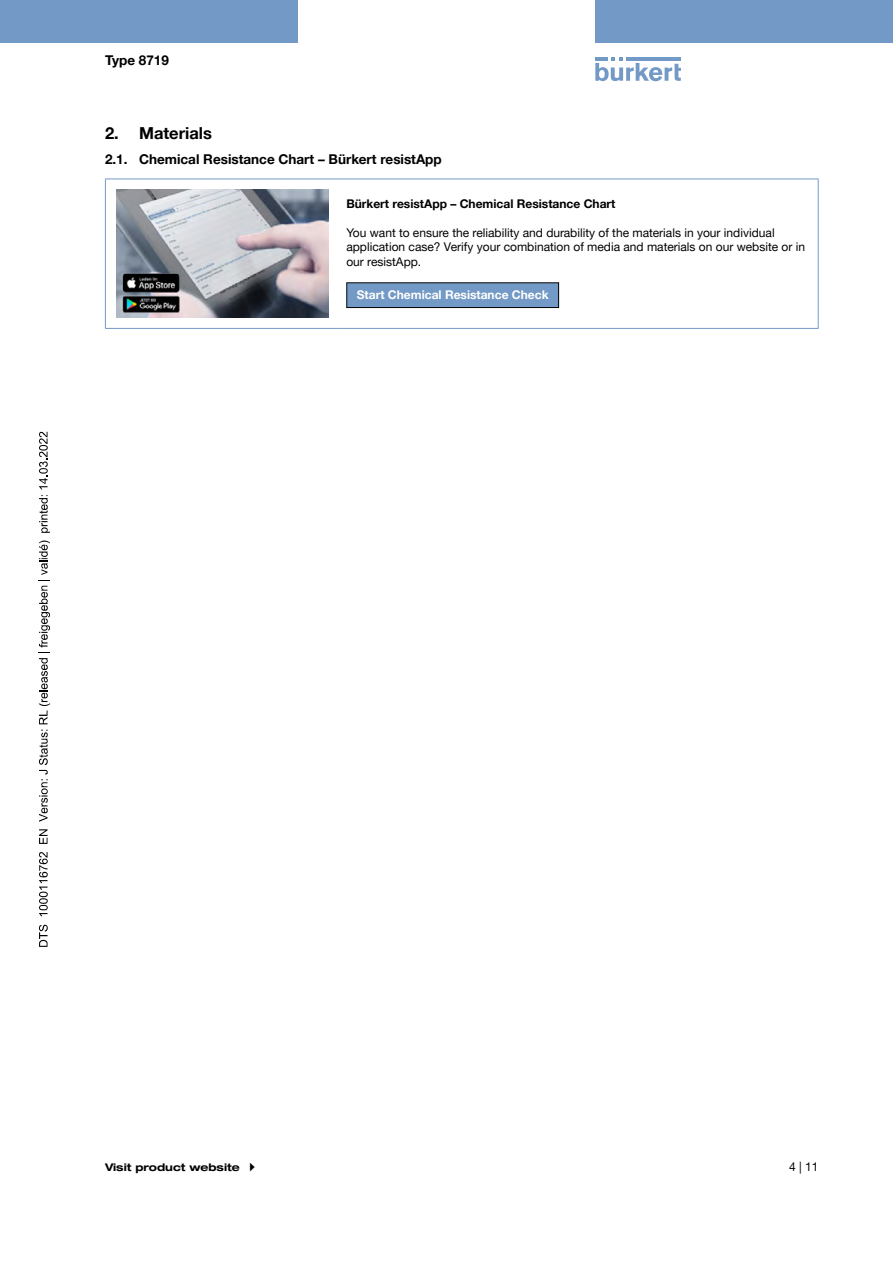
<style>
.page{position:relative;width:893px;height:1263px;background:#fff}
.page>*{position:absolute;margin:0;border:0;box-sizing:border-box;transform-origin:0 0}
.t1{font:700 16.5px "Helvetica Neue LTW1 G";color:#000}
.t2{font:700 13.5px "Helvetica Neue LTW1 G";color:#000}
.t3{font:12px/14.4px "Helvetica Neue LTW1 G";color:#000}
.t4{font:700 12px "Helvetica Neue LTW1 G";color:#000}
.t5{font:700 12px "Helvetica Neue LTW1 G";color:#fff}
.t6{font:700 expanded 10.5px "Helvetica Neue LTW1 G";color:#000}
</style>
<div class="page">
<svg style="left:595px;top:57px;width:86px;height:24px"></svg>
<hr style="left:626px;top:57px;width:55px;height:4px;background:#7399c6">
<div style="left:0;top:0;width:298px;height:42px;background:#7399c6"></div>
<div style="left:595px;top:0;width:298px;height:42px;background:#7399c6"></div>
<hr style="left:105px;top:179px;width:233px;height:1px;background:#7399c6">
<hr style="left:105px;top:179px;width:1px;height:149px;background:#7399c6">
<hr style="left:338px;top:179px;width:481px;height:1px;background:#7399c6">
<hr style="left:818px;top:179px;width:1px;height:149px;background:#7399c6">
<hr style="left:105px;top:328px;width:233px;height:1px;background:#7399c6">
<hr style="left:338px;top:328px;width:481px;height:1px;background:#7399c6">
<img style="left:116px;top:190px;width:213px;height:127px">
<div style="left:347px;top:283px;width:212px;height:25px;background:#7399c6"></div>
<div style="left:346px;top:282px;width:213px;height:26px;border:1px solid #000"></div>
<svg style="left:39px;top:925px;width:9px;height:22px"></svg>
<svg style="left:39px;top:852px;width:9px;height:64px"></svg>
<svg style="left:39px;top:829px;width:9px;height:15px"></svg>
<svg style="left:39px;top:540px;width:11px;height:282px"></svg>
<svg style="left:39px;top:495px;width:11px;height:38px"></svg>
<svg style="left:39px;top:432px;width:9px;height:57px"></svg>
<p class="t2" style="left:105px;top:52px;width:65px">Type 8719</p>
<h1 class="t1" style="left:105px;top:123px;width:108px">2. Materials</h1>
<p class="t2" style="left:105px;top:151px;width:338px">2.1. Chemical Resistance Chart – Bürkert resistApp</p>
<p class="t4" style="left:346px;top:196px;width:271px">Bürkert resistApp – Chemical Resistance Chart</p>
<p class="t3" style="left:346px;top:225px;width:460px">You want to ensure the reliability and durability of the materials in your individual application case? Verify your combination of media and materials on our website or in our resistApp.</p>
<p class="t5" style="left:357px;top:288px;width:193px">Start Chemical Resistance Check</p>
<p class="t6" style="left:105px;top:1161px;width:136px">Visit product website</p>
<p class="t3" style="left:789px;top:1159px;width:31px">4 | 11</p>
</div>
